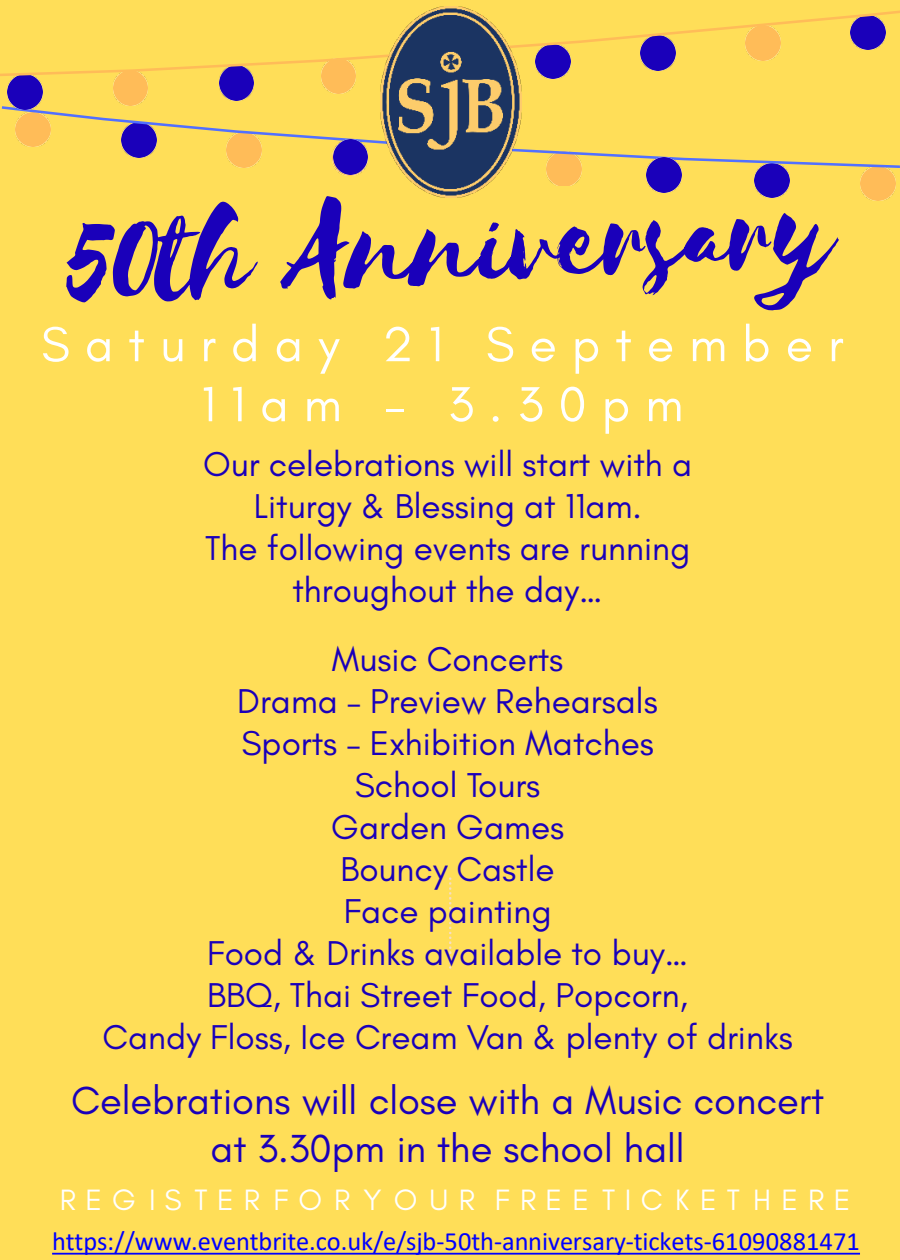
<style>
.page{position:relative;width:900px;height:1260px;background:#ffde58}
.page>*{position:absolute;margin:0;border:0;box-sizing:border-box;transform-origin:0 0}
.t1{font:50px/60px "Glacial Indifference";letter-spacing:.3em;color:#fff;text-align:center}
.t2{font:40px "Glacial Indifference";color:#1a00ba}
.t3{font:35px "Glacial Indifference";color:#1a00ba}
.t4{font:30px "Glacial Indifference";letter-spacing:.34em;color:#fff}
.t5{font:26.5px "Calibri";color:#00f}
</style>
<div class="page">
<svg style="left:66px;top:201px;width:192px;height:102px"></svg>
<svg style="left:280px;top:196px;width:559px;height:115px"></svg>
<svg style="left:449px;top:878px;width:2px;height:91px"></svg>
<img style="left:860px;top:168px;width:35px;height:33px">
<img style="left:754px;top:168px;width:36px;height:30px">
<img style="left:546px;top:168px;width:35px;height:18px">
<img style="left:321px;top:76px;width:35px;height:18px">
<svg style="left:2px;top:106px;width:898px;height:62px"></svg>
<img style="left:542px;top:76px;width:22px;height:3px">
<img style="left:647px;top:158px;width:35px;height:35px">
<img style="left:219px;top:76px;width:35px;height:25px">
<img style="left:113px;top:76px;width:35px;height:29px">
<img style="left:7px;top:76px;width:35px;height:33px">
<svg style="left:0;top:11px;width:900px;height:65px"></svg>
<svg style="left:52px;top:1253px;width:808px;height:2px;background:#342ddc"></svg>
<img style="left:380px;top:7px;width:141px;height:191px">
<img style="left:333px;top:140px;width:35px;height:35px">
<h1 class="t1" style="left:41px;top:315px;width:804px">Saturday 21 September<br>11am – 3.30pm</h1>
<p class="t3" style="left:203px;top:445px;width:491px">Our celebrations will start with a</p>
<p class="t3" style="left:254px;top:487px;width:389px">Liturgy &amp; Blessing at 11am.</p>
<p class="t3" style="left:205px;top:529px;width:487px">The following events are running</p>
<p class="t3" style="left:292px;top:571px;width:312px">throughout the day…</p>
<p class="t3" style="left:332px;top:640px;width:233px">Music Concerts</p>
<p class="t3" style="left:237px;top:682px;width:422px">Drama – Preview Rehearsals</p>
<p class="t3" style="left:241px;top:724px;width:414px">Sports – Exhibition Matches</p>
<p class="t3" style="left:355px;top:766px;width:187px">School Tours</p>
<p class="t3" style="left:331px;top:808px;width:235px">Garden Games</p>
<p class="t3" style="left:341px;top:850px;width:216px">Bouncy Castle</p>
<p class="t3" style="left:344px;top:892px;width:210px">Face painting</p>
<p class="t3" style="left:207px;top:934px;width:482px">Food &amp; Drinks available to buy…</p>
<p class="t3" style="left:207px;top:976px;width:482px">BBQ, Thai Street Food, Popcorn,</p>
<p class="t3" style="left:103px;top:1018px;width:692px">Candy Floss, Ice Cream Van &amp; plenty of drinks</p>
<p class="t2" style="left:71px;top:1078px;width:755px">Celebrations will close with a Music concert</p>
<p class="t2" style="left:211px;top:1126px;width:476px">at 3.30pm in the school hall</p>
<p class="t4" style="left:60px;top:1183px;width:792px">REGISTERFORYOUR FREETICKETHERE</p>
<p class="t5" style="left:52px;top:1223px;width:809px">https://www.eventbrite.co.uk/e/sjb-50th-anniversary-tickets-61090881471</p>
</div>
